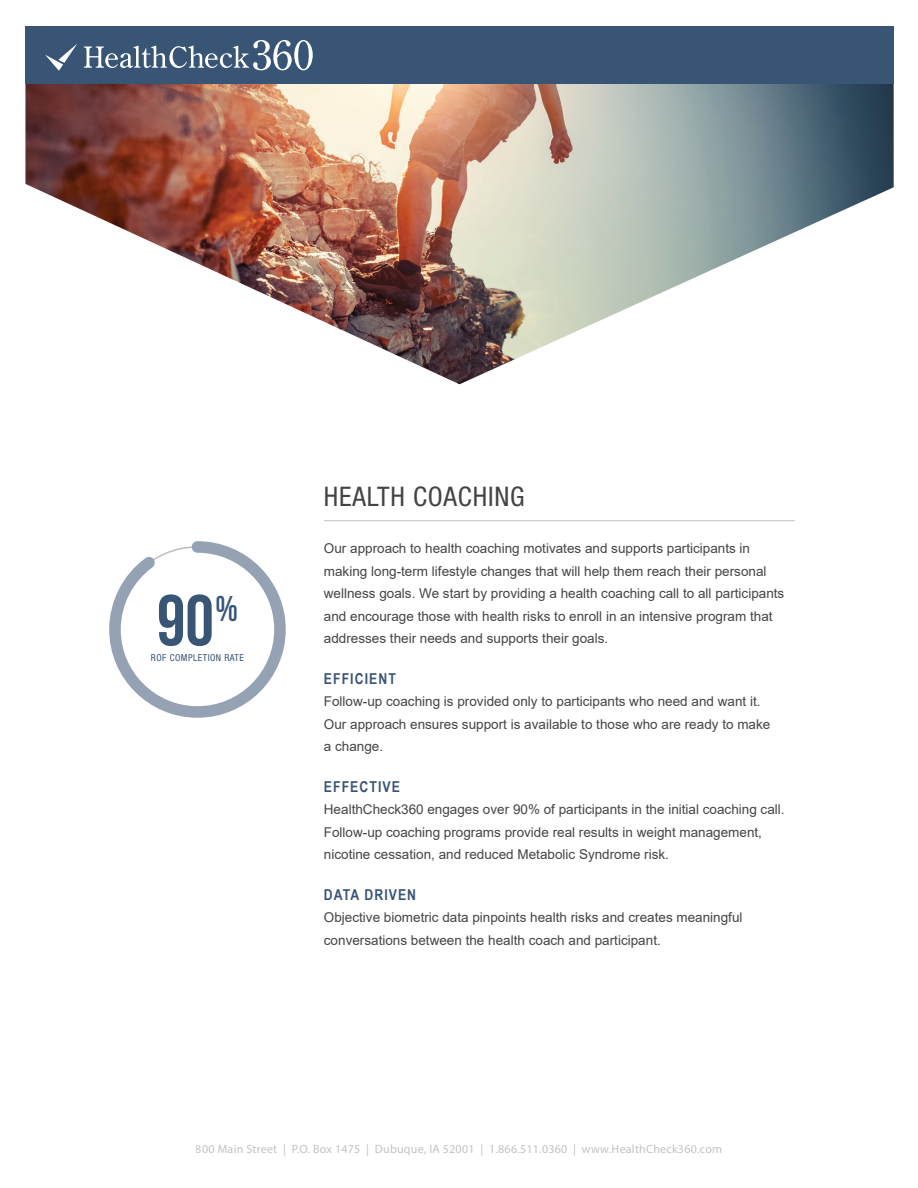
<style>
.page{position:relative;width:918px;height:1188px;background:#fff}
.page>*{position:absolute;margin:0;border:0;box-sizing:border-box;transform-origin:0 0}
.t1{font:72.15px "Bebas Neue";color:#385575}
.t2{font:condensed 27px "Helvetica Neue LT Std";letter-spacing:.03em;color:#464343}
.t3{font:700 15px "Arial Narrow";letter-spacing:.07em;color:#385575}
.t4{font:13.5px/22.5px "Arial";color:#464343}
.t5{font:12px "Myriad Pro";letter-spacing:.02em;color:#97999c}
.t6{font:condensed 9.6px "Helvetica Neue LT Std";letter-spacing:.05em;color:#385575}
</style>
<div class="page">
<img style="left:25px;top:84px;width:869px;height:300px">
<hr style="left:324px;top:520px;width:471px;height:1px;background:#bcbdc0">
<div style="left:25px;top:27px;width:869px;height:57px;background:#385575"></div>
<svg style="left:84px;top:40px;width:229px;height:30px"></svg>
<svg style="left:45px;top:44px;width:32px;height:27px"></svg>
<svg style="left:109px;top:541px;width:177px;height:177px"></svg>
<h1 class="t1" style="left:157px;top:581px;width:83px">90<sup>%</sup></h1>
<p class="t6" style="left:151px;top:653px;width:94px">ROF COMPLETION RATE</p>
<h2 class="t2" style="left:324px;top:481px;width:202px">HEALTH COACHING</h2>
<p class="t4" style="left:324px;top:537px;width:462px">Our approach to health coaching motivates and supports participants in making long-term lifestyle changes that will help them reach their personal wellness goals. We start by providing a health coaching call to all participants and encourage those with health risks to enroll in an intensive program that addresses their needs and supports their goals.</p>
<p class="t3" style="left:324px;top:667px;width:73px">EFFICIENT</p>
<p class="t4" style="left:324px;top:690px;width:448px">Follow-up coaching is provided only to participants who need and want it.<br>Our approach ensures support is available to those who are ready to make a change.</p>
<p class="t3" style="left:324px;top:775px;width:78px">EFFECTIVE</p>
<p class="t4" style="left:324px;top:798px;width:462px">HealthCheck360 engages over 90% of participants in the initial coaching call.<br>Follow-up coaching programs provide real results in weight management, nicotine cessation, and reduced Metabolic Syndrome risk.</p>
<p class="t3" style="left:324px;top:883px;width:94px">DATA DRIVEN</p>
<p class="t4" style="left:324px;top:906px;width:420px">Objective biometric data pinpoints health risks and creates meaningful conversations between the health coach and participant.</p>
<p class="t5" style="left:196px;top:1142px;width:528px">800 Main Street | P.O. Box 1475 | Dubuque, IA 52001 | 1.866.511.0360 | www.HealthCheck360.com</p>
</div>
